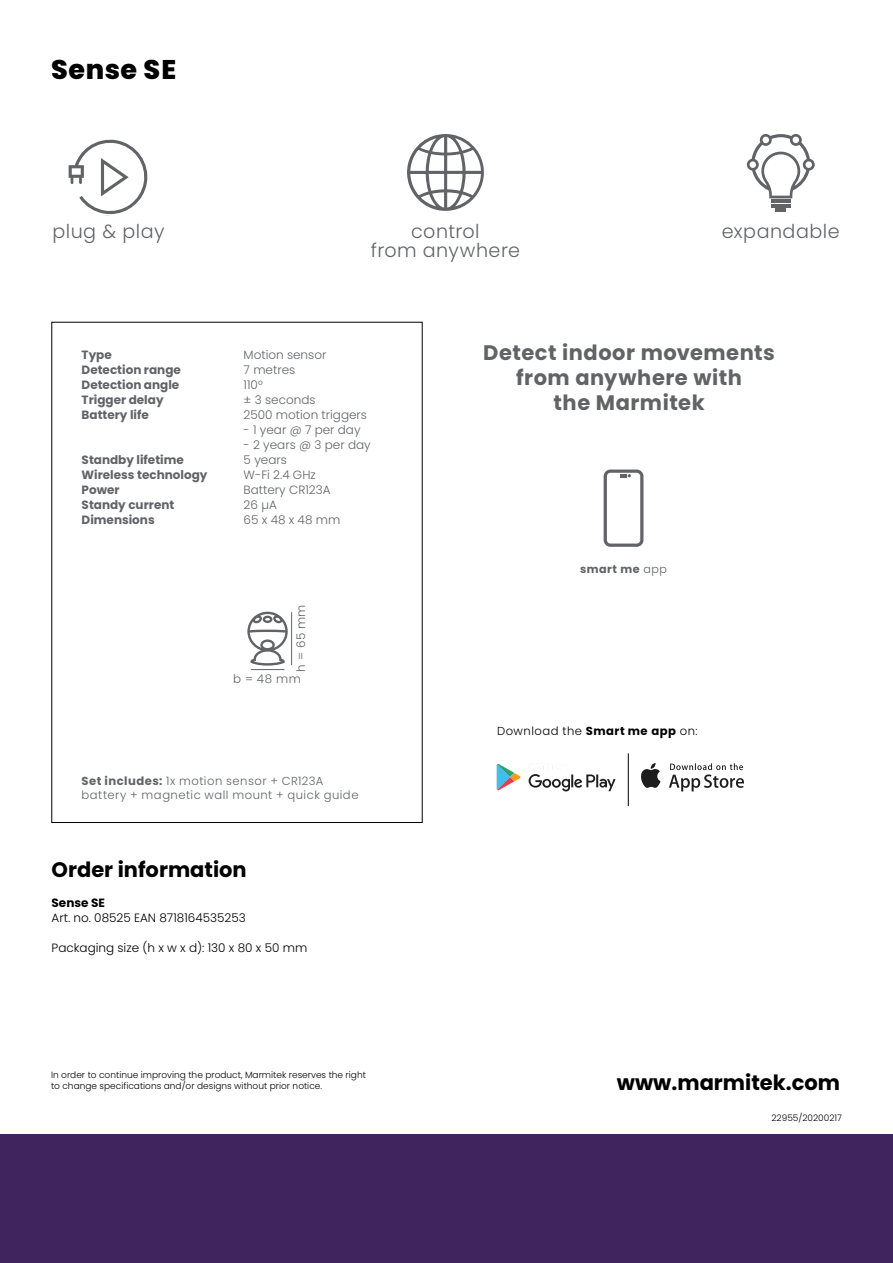
<style>
.page{position:relative;width:893px;height:1263px;background:#fff}
.page>*{position:absolute;margin:0;border:0;box-sizing:border-box;transform-origin:0 0}
.t1{font:800 27px "Poppins";letter-spacing:.02em;color:#000}
.t2{font:700 21px/25.2px "Poppins";letter-spacing:.025em;color:#616366;text-align:center}
.t3{font:700 21px "Poppins";color:#000}
.t4{font:300 19.2px/19.2px "Poppins";letter-spacing:.025em;color:#616366;text-align:center}
.t5{font:300 12px "Poppins";color:#616366}
.t6{font:700 12px "Poppins";color:#616366}
.t7{font:300 12px "Poppins";color:#000}
.t8{font:700 12px "Poppins";color:#000}
.t9{font:300 11.85px "Poppins";letter-spacing:.045em;color:#616366}
.t10{font:300 11.55px/13.5px "Poppins";letter-spacing:.04em;color:#616366}
.t11{font:300 11.55px "Poppins";letter-spacing:.045em;color:#000}
.t12{font:700 11.1px "Poppins";letter-spacing:.045em;color:#616366}
.t13{font:300 9px/11.2px "Poppins";color:#000}
.s1{font-weight:700}
.s2{font-weight:300}
</style>
<div class="page">
<svg style="left:69px;top:139px;width:79px;height:77px"></svg>
<svg style="left:407px;top:134px;width:77px;height:77px"></svg>
<hr style="left:771px;top:200px;width:20px;height:3px;background:#616366">
<svg style="left:776px;top:209px;width:10px;height:3px"></svg>
<hr style="left:771px;top:204px;width:20px;height:3px;background:#616366">
<svg style="left:747px;top:134px;width:68px;height:64px"></svg>
<svg style="left:529px;top:763px;width:87px;height:28px"></svg>
<svg style="left:497px;top:764px;width:23px;height:27px"></svg>
<svg style="left:641px;top:763px;width:19px;height:25px"></svg>
<svg style="left:669px;top:763px;width:75px;height:28px"></svg>
<hr style="left:628px;top:753px;width:1px;height:53px;background:#000">
<svg style="left:604px;top:469px;width:39px;height:78px"></svg>
<div style="left:0;top:1134px;width:893px;height:129px;background:#40245d"></div>
<hr style="left:291px;top:612px;width:1px;height:53px;background:#616366">
<hr style="left:251px;top:669px;width:33px;height:1px;background:#616366">
<svg style="left:247px;top:612px;width:40px;height:53px"></svg>
<h1 class="t1" style="left:51px;top:54px;width:127px">Sense SE</h1>
<h3 class="t4" style="left:52px;top:221px;width:114px">plug &amp; play</h3>
<h3 class="t4" style="left:371px;top:221px;width:150px">control<br>from anywhere</h3>
<h3 class="t4" style="left:722px;top:221px;width:119px">expandable</h3>
<h3 class="t6" style="left:82px;top:348px;width:32px">Type</h3>
<h3 class="t5" style="left:244px;top:348px;width:84px">Motion sensor</h3>
<h3 class="t6" style="left:82px;top:363px;width:101px">Detection range</h3>
<h3 class="t5" style="left:244px;top:363px;width:53px">7 metres</h3>
<h3 class="t6" style="left:82px;top:378px;width:99px">Detection angle</h3>
<h3 class="t5" style="left:244px;top:378px;width:21px">110°</h3>
<h3 class="t6" style="left:82px;top:393px;width:83px">Trigger delay</h3>
<h3 class="t5" style="left:244px;top:393px;width:73px">± 3 seconds</h3>
<h3 class="t6" style="left:82px;top:408px;width:69px">Battery life</h3>
<h3 class="t5" style="left:244px;top:408px;width:125px">2500 motion triggers</h3>
<h3 class="t5" style="left:244px;top:423px;width:118px">- 1 year @ 7 per day</h3>
<h3 class="t5" style="left:244px;top:438px;width:129px">- 2 years @ 3 per day</h3>
<h3 class="t6" style="left:82px;top:453px;width:104px">Standby lifetime</h3>
<h3 class="t5" style="left:244px;top:453px;width:45px">5 years</h3>
<h3 class="t6" style="left:82px;top:468px;width:127px">Wireless technology</h3>
<h3 class="t5" style="left:244px;top:468px;width:74px">W-Fi 2.4 GHz</h3>
<h3 class="t6" style="left:82px;top:483px;width:40px">Power</h3>
<h3 class="t5" style="left:244px;top:483px;width:88px">Battery CR123A</h3>
<h3 class="t6" style="left:82px;top:498px;width:94px">Standy current</h3>
<h3 class="t5" style="left:244px;top:498px;width:35px">26 µA</h3>
<h3 class="t6" style="left:82px;top:513px;width:75px">Dimensions</h3>
<h3 class="t5" style="left:244px;top:513px;width:98px">65 x 48 x 48 mm</h3>
<h3 class="t9" style="left:294px;top:671px;width:69px;rotate:-90deg">h = 65 mm</h3>
<h3 class="t9" style="left:233px;top:672px;width:69px">b = 48 mm</h3>
<p class="t10" style="left:82px;top:774px;width:278px"><span class="s1">Set includes:</span> 1x motion sensor + CR123A battery + magnetic wall mount + quick guide</p>
<h2 class="t3" style="left:52px;top:857px;width:197px">Order information</h2>
<h3 class="t8" style="left:52px;top:895px;width:55px">Sense SE</h3>
<h3 class="t7" style="left:52px;top:910px;width:196px">Art. no. 08525 EAN 8718164535253</h3>
<h3 class="t7" style="left:52px;top:940px;width:257px">Packaging size (h x w x d): 130 x 80 x 50 mm</h3>
<p class="t13" style="left:51px;top:1069px;width:316px">In order to continue improving the product, Marmitek reserves the right to change specifications and/or designs without prior notice.</p>
<h2 class="t2" style="left:483px;top:340px;width:293px">Detect indoor movements from anywhere with<br>the Marmitek</h2>
<p class="t12" style="left:580px;top:563px;width:89px">smart me <span class="s2">app</span></p>
<p class="t11" style="left:497px;top:724px;width:202px">Download the <span class="s1">Smart me app</span> on:</p>
<h2 class="t3" style="left:617px;top:1070px;width:225px">www.marmitek.com</h2>
<p class="t13" style="left:771px;top:1112px;width:72px">22955/20200217</p>
</div>
